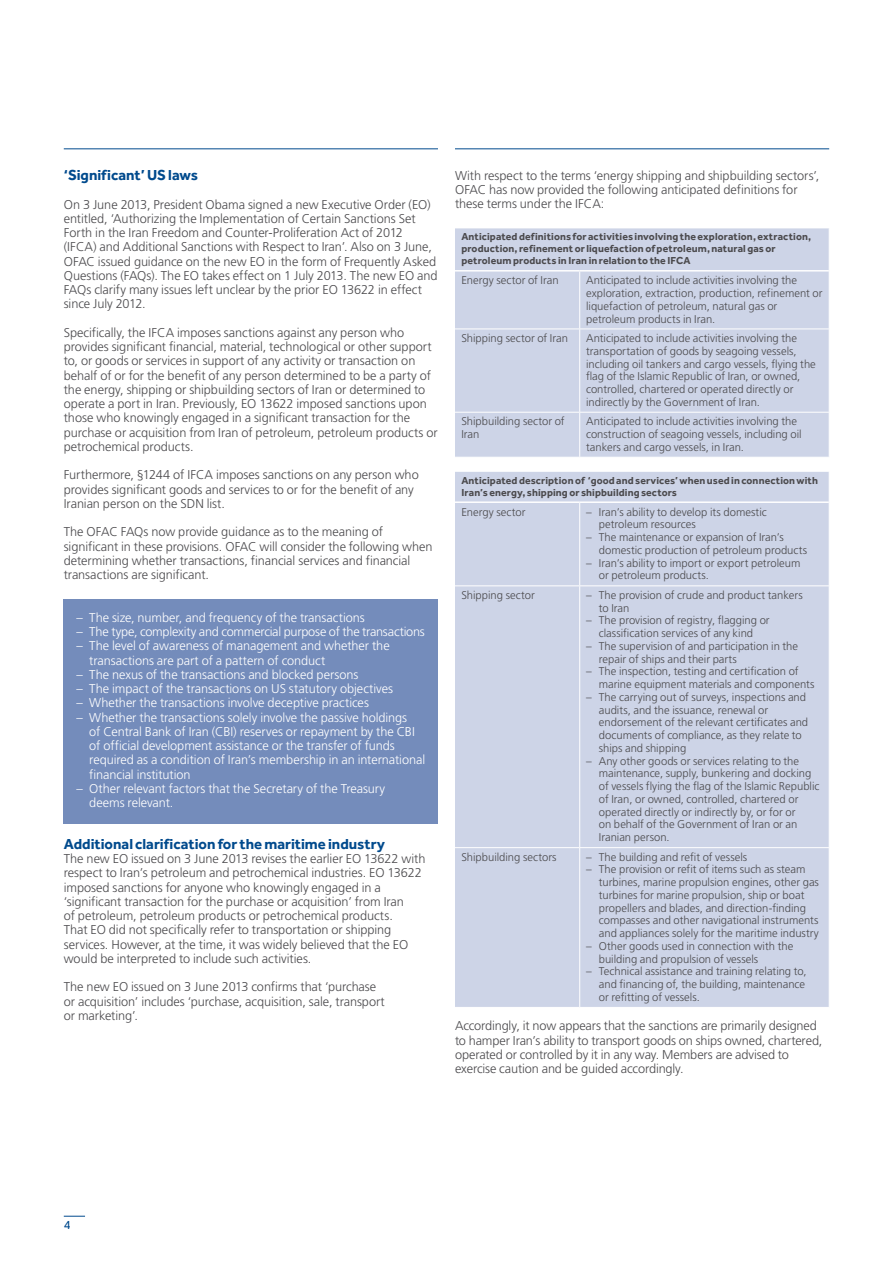
<style>
.page{position:relative;width:893px;height:1263px;background:#fff}
.page>*{position:absolute;margin:0;border:0;box-sizing:border-box;transform-origin:0 0}
.t1{font:700 15px "Effra";color:#004a8d}
.t2{font:300 12.75px/14.2px "Frutiger LT Std";letter-spacing:-.005em;color:#4b4a4d}
.t3{font:300 12.75px/14.2px "Frutiger LT Std";letter-spacing:-.005em;color:#fff}
.t4{font:12.75px "Effra";color:#004a8d}
.t5{font:300 11.25px/12.8px "Frutiger LT Std";color:#4b4a4d}
.t6{font:700 10.5px/12px "Effra";letter-spacing:.01em;color:#4b4a4d}
</style>
<div class="page">
<hr style="left:455px;top:149px;width:374px;height:1px;background:#004a8d">
<hr style="left:64px;top:149px;width:374px;height:1px;background:#004a8d">
<svg style="left:64px;top:1216px;width:21px;height:1px"></svg>
<div style="left:455px;top:228px;width:374px;height:229px;background:#cdd4e7"></div>
<hr style="left:579px;top:272px;width:1px;height:57px;background:#fff">
<hr style="left:579px;top:329px;width:1px;height:83px;background:#fff">
<hr style="left:455px;top:412px;width:125px;height:1px;background:#fff">
<hr style="left:580px;top:412px;width:250px;height:1px;background:#fff">
<hr style="left:579px;top:413px;width:1px;height:44px;background:#fff">
<hr style="left:455px;top:329px;width:125px;height:1px;background:#fff">
<hr style="left:580px;top:329px;width:250px;height:1px;background:#fff">
<hr style="left:455px;top:270px;width:125px;height:2px;background:#fff">
<hr style="left:580px;top:270px;width:249px;height:2px;background:#fff">
<div style="left:455px;top:472px;width:374px;height:535px;background:#cdd4e7"></div>
<hr style="left:579px;top:503px;width:1px;height:82px;background:#fff">
<hr style="left:579px;top:586px;width:1px;height:261px;background:#fff">
<hr style="left:455px;top:847px;width:125px;height:1px;background:#fff">
<hr style="left:580px;top:847px;width:250px;height:1px;background:#fff">
<hr style="left:579px;top:848px;width:1px;height:159px;background:#fff">
<hr style="left:455px;top:585px;width:125px;height:1px;background:#fff">
<hr style="left:580px;top:585px;width:250px;height:1px;background:#fff">
<hr style="left:455px;top:501px;width:125px;height:2px;background:#fff">
<hr style="left:580px;top:501px;width:249px;height:2px;background:#fff">
<div style="left:64px;top:599px;width:374px;height:225px;background:#748cbb"></div>
<p class="t1" style="left:64px;top:166px;width:136px">‘Significant’ US laws</p>
<p class="t2" style="left:64px;top:197px;width:375px">On 3 June 2013, President Obama signed a new Executive Order (EO) entitled, ‘Authorizing the Implementation of Certain Sanctions Set Forth in the Iran Freedom and Counter-Proliferation Act of 2012 (IFCA) and Additional Sanctions with Respect to Iran’. Also on 3 June, OFAC issued guidance on the new EO in the form of Frequently Asked Questions (FAQs). The EO takes effect on 1 July 2013. The new EO and FAQs clarify many issues left unclear by the prior EO 13622 in effect since July 2012.</p>
<p class="t2" style="left:64px;top:326px;width:375px">Specifically, the IFCA imposes sanctions against any person who provides significant financial, material, technological or other support to, or goods or services in support of any activity or transaction on behalf of or for the benefit of any person determined to be a party of the energy, shipping or shipbuilding sectors of Iran or determined to operate a port in Iran. Previously, EO 13622 imposed sanctions upon those who knowingly engaged in a significant transaction for the purchase or acquisition from Iran of petroleum, petroleum products or petrochemical products.</p>
<p class="t2" style="left:64px;top:468px;width:356px">Furthermore, §1244 of IFCA imposes sanctions on any person who provides significant goods and services to or for the benefit of any<br>Iranian person on the SDN list.</p>
<p class="t2" style="left:64px;top:525px;width:370px">The OFAC FAQs now provide guidance as to the meaning of significant in these provisions. OFAC will consider the following when determining whether transactions, financial services and financial transactions are significant.</p>
<p class="t3" style="left:77px;top:610px;width:290px">– The size, number, and frequency of the transactions</p>
<p class="t3" style="left:77px;top:625px;width:350px">– The type, complexity and commercial purpose of the transactions</p>
<p class="t3" style="left:89px;top:639px;width:302px;text-indent:-13px">– The level of awareness of management and whether the transactions are part of a pattern of conduct</p>
<p class="t3" style="left:77px;top:667px;width:283px">– The nexus of the transactions and blocked persons</p>
<p class="t3" style="left:77px;top:682px;width:318px">– The impact of the transactions on US statutory objectives</p>
<p class="t3" style="left:77px;top:696px;width:294px">– Whether the transactions involve deceptive practices</p>
<p class="t3" style="left:89px;top:710px;width:337px;text-indent:-13px">– Whether the transactions solely involve the passive holdings<br>of Central Bank of Iran (CBI) reserves or repayment by the CBI of official development assistance or the transfer of funds required as a condition of Iran’s membership in an international financial institution</p>
<p class="t3" style="left:89px;top:781px;width:297px;text-indent:-13px">– Other relevant factors that the Secretary of the Treasury deems relevant.</p>
<p class="t1" style="left:64px;top:835px;width:323px">Additional clarification for the maritime industry</p>
<p class="t2" style="left:64px;top:852px;width:363px">The new EO issued on 3 June 2013 revises the earlier EO 13622 with respect to Iran’s petroleum and petrochemical industries. EO 13622 imposed sanctions for anyone who knowingly engaged in a ‘significant transaction for the purchase or acquisition’ from Iran<br>of petroleum, petroleum products or petrochemical products.<br>That EO did not specifically refer to transportation or shipping services. However, at the time, it was widely believed that the EO would be interpreted to include such activities.</p>
<p class="t2" style="left:64px;top:980px;width:323px">The new EO issued on 3 June 2013 confirms that ‘purchase or acquisition’ includes ‘purchase, acquisition, sale, transport or marketing’.</p>
<p class="t2" style="left:455px;top:168px;width:366px">With respect to the terms ‘energy shipping and shipbuilding sectors’,<br>OFAC has now provided the following anticipated definitions for these terms under the IFCA:</p>
<p class="t6" style="left:461px;top:231px;width:351px">Anticipated definitions for activities involving the exploration, extraction, production, refinement or liquefaction of petroleum, natural gas or petroleum products in Iran in relation to the IFCA</p>
<p class="t5" style="left:461px;top:274px;width:99px">Energy sector of Iran</p>
<p class="t5" style="left:586px;top:274px;width:238px">Anticipated to include activities involving the exploration, extraction, production, refinement or liquefaction of petroleum, natural gas or petroleum products in Iran.</p>
<p class="t5" style="left:461px;top:332px;width:108px">Shipping sector of Iran</p>
<p class="t5" style="left:586px;top:332px;width:231px">Anticipated to include activities involving the transportation of goods by seagoing vessels, including oil tankers and cargo vessels, flying the flag of the Islamic Republic of Iran, or owned, controlled, chartered or operated directly or indirectly by the Government of Iran.</p>
<p class="t5" style="left:461px;top:415px;width:105px">Shipbuilding sector of<br>Iran</p>
<p class="t5" style="left:586px;top:415px;width:217px">Anticipated to include activities involving the construction of seagoing vessels, including oil tankers and cargo vessels, in Iran.</p>
<p class="t6" style="left:461px;top:474px;width:358px">Anticipated description of ‘good and services’ when used in connection with<br>Iran’s energy, shipping or shipbuilding sectors</p>
<p class="t5" style="left:461px;top:506px;width:66px">Energy sector</p>
<p class="t5" style="left:599px;top:506px;width:169px;text-indent:-13px">– Iran’s ability to develop its domestic petroleum resources</p>
<p class="t5" style="left:599px;top:531px;width:210px;text-indent:-13px">– The maintenance or expansion of Iran’s domestic production of petroleum products</p>
<p class="t5" style="left:599px;top:557px;width:203px;text-indent:-13px">– Iran’s ability to import or export petroleum or petroleum products.</p>
<p class="t5" style="left:461px;top:589px;width:75px">Shipping sector</p>
<p class="t5" style="left:599px;top:589px;width:205px;text-indent:-13px">– The provision of crude and product tankers to Iran</p>
<p class="t5" style="left:586px;top:614px;width:185px;text-align:center">– The provision of registry, flagging or classification services of any kind</p>
<p class="t5" style="left:599px;top:640px;width:201px;text-indent:-13px">– The supervision of and participation in the repair of ships and their parts</p>
<p class="t5" style="left:599px;top:665px;width:217px;text-indent:-13px">– The inspection, testing and certification of marine equipment materials and components</p>
<p class="t5" style="left:599px;top:691px;width:211px;text-indent:-13px">– The carrying out of surveys, inspections and audits, and the issuance, renewal or endorsement of the relevant certificates and documents of compliance, as they relate to ships and shipping</p>
<p class="t5" style="left:599px;top:755px;width:222px;text-indent:-13px">– Any other goods or services relating to the maintenance, supply, bunkering and docking of vessels flying the flag of the Islamic Republic of Iran, or owned, controlled, chartered or operated directly or indirectly by, or for or<br>on behalf of the Government of Iran or an Iranian person.</p>
<p class="t5" style="left:461px;top:850px;width:97px">Shipbuilding sectors</p>
<p class="t5" style="left:586px;top:850px;width:163px">– The building and refit of vessels</p>
<p class="t5" style="left:599px;top:863px;width:222px;text-indent:-13px">– The provision or refit of items such as steam turbines, marine propulsion engines, other gas turbines for marine propulsion, ship or boat propellers and blades, and direction-finding compasses and other navigational instruments and appliances solely for the maritime industry</p>
<p class="t5" style="left:599px;top:940px;width:196px;text-indent:-13px">– Other goods used in connection with the building and propulsion of vessels</p>
<p class="t5" style="left:599px;top:965px;width:209px;text-indent:-13px">– Technical assistance and training relating to, and financing of, the building, maintenance or refitting of vessels.</p>
<p class="t2" style="left:455px;top:1019px;width:369px">Accordingly, it now appears that the sanctions are primarily designed to hamper Iran’s ability to transport goods on ships owned, chartered, operated or controlled by it in any way. Members are advised to exercise caution and be guided accordingly.</p>
<p class="t4" style="left:64px;top:1217px;width:8px">4</p>
</div>
